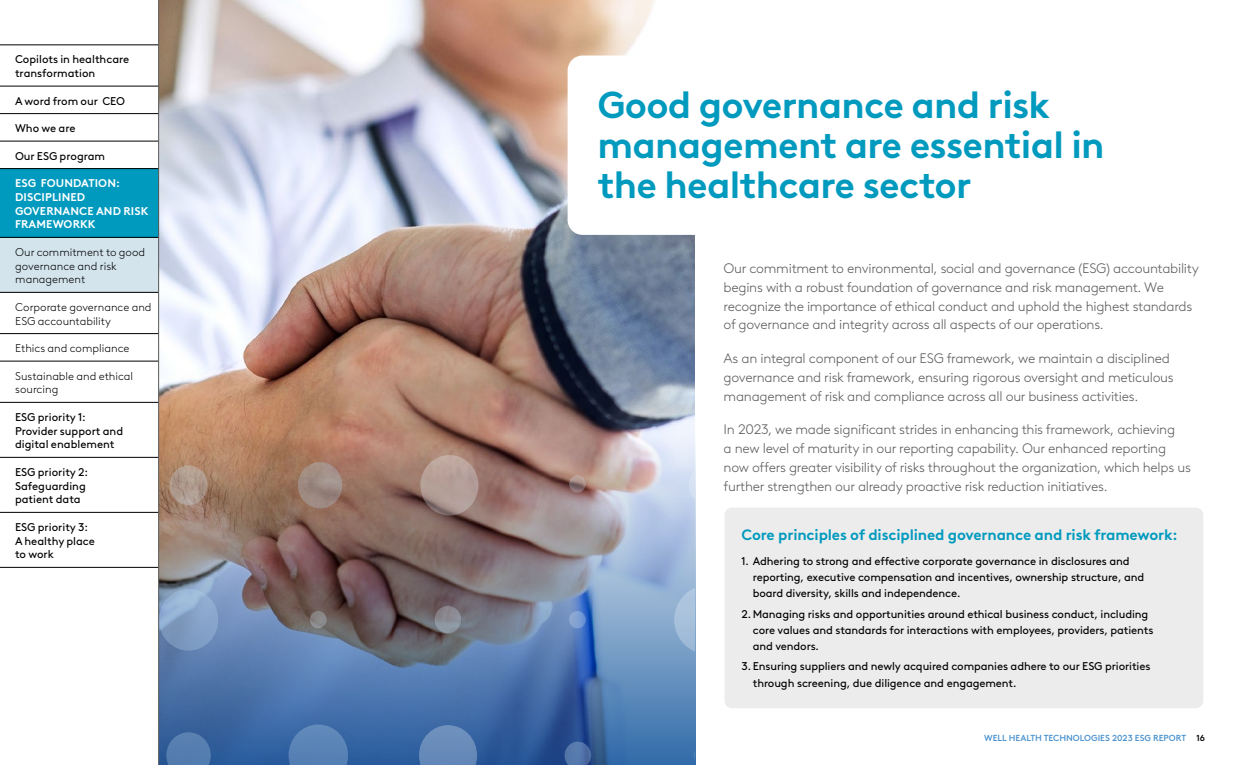
<style>
.page{position:relative;width:1260px;height:765px;background:#fff}
.page>*{position:absolute;margin:0;border:0;box-sizing:border-box;transform-origin:0 0}
.t1{font:700 37.5px/40px "Brown LL";letter-spacing:-.02em;color:#009abe}
.Body_copy__no_space_before{font:700 15px "Brown LL";letter-spacing:-.01em;color:#009abe}
.t2{font:300 13.75px/18.8px "Brown LL";letter-spacing:-.02em;color:#585a58}
.Body_copy__no_space_before-2{font:11.25px/13.8px "Brown LL";letter-spacing:-.01em;color:#000}
.t3{font:300 11.25px/13.8px "Brown LL";color:#000}
.t4{font:700 11.25px/13.8px "Brown LL";letter-spacing:.01em;color:#fff}
.t5{font:500 8.75px "Brown LL";color:#4a92cf}
.s1{color:#000}
</style>
<div class="page">
<img style="left:159px;top:1px;width:536px;height:414px">
<div style="left:568px;top:56px;width:634px;height:179px;background:#fff;border-radius:15px"></div>
<img style="left:159px;top:415px;width:537px;height:350px">
<svg style="left:420px;top:455px;width:58px;height:61px;background:#b09a94"></svg>
<svg style="left:419px;top:725px;width:58px;height:40px;background:#5f84b5"></svg>
<svg style="left:689px;top:465px;width:6px;height:41px"></svg>
<svg style="left:298px;top:462px;width:44px;height:46px;background:#9e8a82"></svg>
<svg style="left:166px;top:732px;width:45px;height:33px"></svg>
<svg style="left:170px;top:465px;width:38px;height:40px"></svg>
<svg style="left:310px;top:611px;width:17px;height:17px"></svg>
<svg style="left:569px;top:475px;width:17px;height:18px"></svg>
<svg style="left:569px;top:611px;width:17px;height:17px"></svg>
<svg style="left:159px;top:589px;width:59px;height:62px;background:#88a5c9"></svg>
<svg style="left:289px;top:724px;width:59px;height:41px;background:#547eb3"></svg>
<svg style="left:674px;top:585px;width:21px;height:69px"></svg>
<svg style="left:435px;top:606px;width:26px;height:27px"></svg>
<svg style="left:565px;top:742px;width:26px;height:23px"></svg>
<svg style="left:694px;top:742px;width:1px;height:23px"></svg>
<div style="left:0;top:238px;width:158px;height:54px;background:#d3e4ed"></div>
<div style="left:724px;top:508px;width:479px;height:200px;background:#ececec;border-radius:8px"></div>
<div style="left:0;top:168px;width:158px;height:70px;background:#009abe"></div>
<hr style="left:0;top:45px;width:159px;height:1px;background:#000">
<hr style="left:0;top:86px;width:159px;height:1px;background:#000">
<hr style="left:0;top:113px;width:159px;height:1px;background:#000">
<hr style="left:0;top:141px;width:159px;height:1px;background:#000">
<hr style="left:0;top:168px;width:159px;height:1px;background:#000">
<hr style="left:0;top:237px;width:159px;height:1px;background:#000">
<hr style="left:0;top:292px;width:159px;height:1px;background:#000">
<hr style="left:0;top:333px;width:159px;height:1px;background:#000">
<hr style="left:0;top:361px;width:159px;height:1px;background:#000">
<hr style="left:0;top:402px;width:159px;height:1px;background:#000">
<hr style="left:0;top:457px;width:159px;height:1px;background:#000">
<hr style="left:0;top:512px;width:159px;height:1px;background:#000">
<hr style="left:0;top:567px;width:159px;height:1px;background:#000">
<hr style="left:158px;top:0;width:1px;height:765px;background:#585a58">
<p class="Body_copy__no_space_before-2" style="left:15px;top:52px;width:116px">Copilots in healthcare transformation</p>
<p class="Body_copy__no_space_before-2" style="left:15px;top:93px;width:112px">A word from our CEO</p>
<p class="Body_copy__no_space_before-2" style="left:15px;top:121px;width:62px">Who we are</p>
<p class="Body_copy__no_space_before-2" style="left:15px;top:148px;width:92px">Our ESG program</p>
<p class="t4" style="left:15px;top:175px;width:135px">ESG FOUNDATION:<br>DISCIPLINED<br>GOVERNANCE AND RISK<br>FRAMEWORKK</p>
<p class="t3" style="left:15px;top:244px;width:131px">Our commitment to good governance and risk management</p>
<p class="t3" style="left:15px;top:299px;width:138px">Corporate governance and<br>ESG accountability</p>
<p class="t3" style="left:15px;top:341px;width:116px">Ethics and compliance</p>
<p class="t3" style="left:15px;top:368px;width:119px">Sustainable and ethical sourcing</p>
<p class="Body_copy__no_space_before-2" style="left:15px;top:409px;width:110px">ESG priority 1:<br>Provider support and digital enablement</p>
<p class="Body_copy__no_space_before-2" style="left:15px;top:464px;width:75px">ESG priority 2:<br>Safeguarding patient data</p>
<p class="Body_copy__no_space_before-2" style="left:15px;top:519px;width:82px">ESG priority 3:<br>A healthy place to work</p>
<p class="t1" style="left:598px;top:81px;width:509px">Good governance and risk management are essential in the healthcare sector</p>
<p class="t2" style="left:724px;top:258px;width:477px">Our commitment to environmental, social and governance (ESG) accountability begins with a robust foundation of governance and risk management. We recognize the importance of ethical conduct and uphold the highest standards of governance and integrity across all aspects of our operations.</p>
<p class="t2" style="left:724px;top:348px;width:452px">As an integral component of our ESG framework, we maintain a disciplined governance and risk framework, ensuring rigorous oversight and meticulous management of risk and compliance across all our business activities.</p>
<p class="t2" style="left:724px;top:419px;width:469px">In 2023, we made significant strides in enhancing this framework, achieving<br>a new level of maturity in our reporting capability. Our enhanced reporting now offers greater visibility of risks throughout the organization, which helps us further strengthen our already proactive risk reduction initiatives.</p>
<p class="Body_copy__no_space_before" style="left:742px;top:524px;width:438px">Core principles of disciplined governance and risk framework:</p>
<p class="Body_copy__no_space_before-2" style="left:753px;top:552px;width:393px;line-height:16.2px;text-indent:-11px">1. Adhering to strong and effective corporate governance in disclosures and reporting, executive compensation and incentives, ownership structure, and board diversity, skills and independence.</p>
<p class="Body_copy__no_space_before-2" style="left:753px;top:605px;width:402px;line-height:16.2px;text-indent:-11px">2.Managing risks and opportunities around ethical business conduct, including core values and standards for interactions with employees, providers, patients and vendors.</p>
<p class="Body_copy__no_space_before-2" style="left:753px;top:658px;width:399px;line-height:16.2px;text-indent:-11px">3. Ensuring suppliers and newly acquired companies adhere to our ESG priorities through screening, due diligence and engagement.</p>
<p class="t5" style="left:984px;top:731px;width:222px">WELL HEALTH TECHNOLOGIES 2023 ESG REPORT <span class="s1">16</span></p>
</div>
